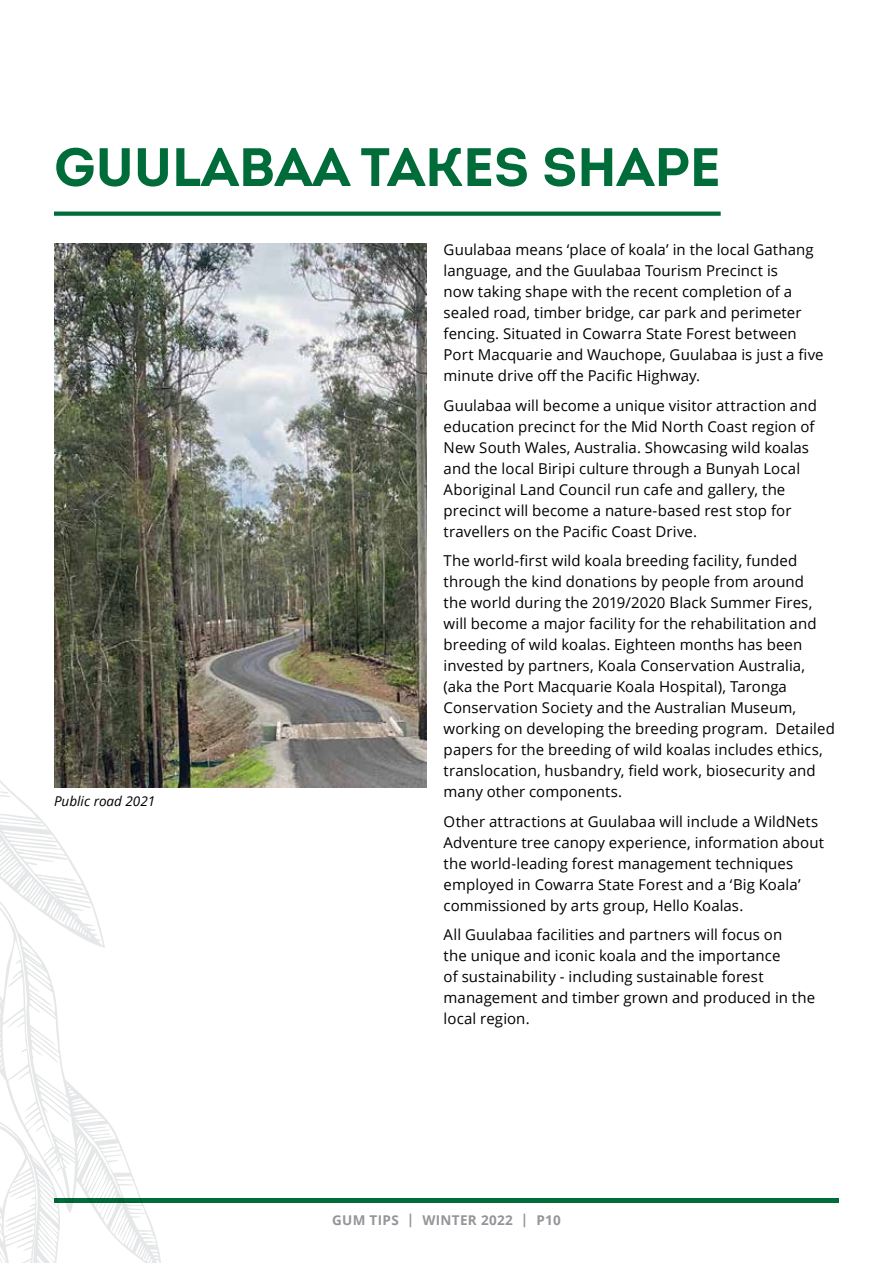
<style>
.page{position:relative;width:893px;height:1263px;background:#fff}
.page>*{position:absolute;margin:0;border:0;box-sizing:border-box;transform-origin:0 0}
.t1{font:700 54px "Intro";color:#006c3a}
.t2{font:15px/21px "Open Sans";letter-spacing:.005em;color:#000}
.t3{font:700 13.5px "Open Sans";letter-spacing:.025em;color:#939598}
.t4{font:italic 13.5px "Open Sans";color:#000}
</style>
<div class="page">
<div style="left:54px;top:1198px;width:785px;height:5px;background:#006c3a"></div>
<svg style="left:0;top:780px;width:162px;height:483px"></svg>
<svg style="left:54px;top:212px;width:667px;height:4px;background:#0e7444"></svg>
<img style="left:54px;top:244px;width:372px;height:543px">
<h1 class="t1" style="left:54px;top:133px;width:668px">GUULABAA TAKES SHAPE</h1>
<p class="t4" style="left:54px;top:792px;width:103px">Public road 2021</p>
<p class="t2" style="left:444px;top:239px;width:382px">Guulabaa means ‘place of koala’ in the local Gathang language, and the Guulabaa Tourism Precinct is<br>now taking shape with the recent completion of a sealed road, timber bridge, car park and perimeter fencing. Situated in Cowarra State Forest between Port Macquarie and Wauchope, Guulabaa is just a five minute drive off the Pacific Highway.</p>
<p class="t2" style="left:444px;top:394px;width:375px">Guulabaa will become a unique visitor attraction and education precinct for the Mid North Coast region of New South Wales, Australia. Showcasing wild koalas and the local Biripi culture through a Bunyah Local Aboriginal Land Council run cafe and gallery, the precinct will become a nature-based rest stop for travellers on the Pacific Coast Drive.</p>
<p class="t2" style="left:444px;top:550px;width:393px">The world-first wild koala breeding facility, funded through the kind donations by people from around<br>the world during the 2019/2020 Black Summer Fires, will become a major facility for the rehabilitation and breeding of wild koalas. Eighteen months has been invested by partners, Koala Conservation Australia, (aka the Port Macquarie Koala Hospital), Taronga Conservation Society and the Australian Museum, working on developing the breeding program. Detailed papers for the breeding of wild koalas includes ethics, translocation, husbandry, field work, biosecurity and many other components.</p>
<p class="t2" style="left:444px;top:810px;width:382px">Other attractions at Guulabaa will include a WildNets Adventure tree canopy experience, information about the world-leading forest management techniques employed in Cowarra State Forest and a ‘Big Koala’ commissioned by arts group, Hello Koalas.</p>
<p class="t2" style="left:444px;top:924px;width:373px">All Guulabaa facilities and partners will focus on<br>the unique and iconic koala and the importance<br>of sustainability - including sustainable forest management and timber grown and produced in the local region.</p>
<p class="t3" style="left:332px;top:1210px;width:230px">GUM TIPS | WINTER 2022 | P10</p>
</div>
